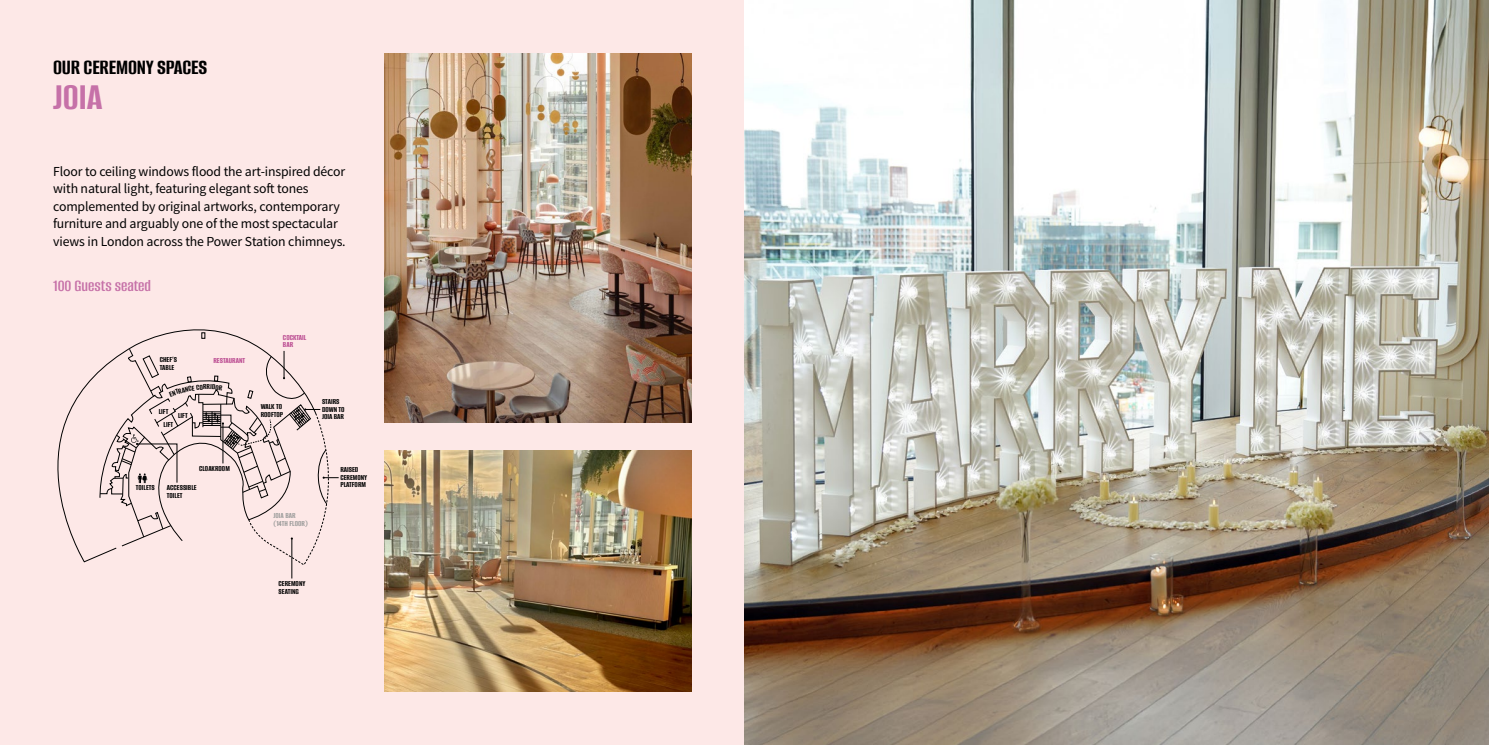
<style>
.page{position:relative;width:1489px;height:745px;background:#fff}
.page>*{position:absolute;margin:0;border:0;box-sizing:border-box;transform-origin:0 0}
.t1{font:700 40px "Alumni Sans";color:#c671a8}
.t2{font:700 22.5px "Alumni Sans";letter-spacing:-.01em;color:#000}
.t3{font:600 17.5px "Alumni Sans";color:#c671a8}
.t4{font:13.75px/17.5px "Source Sans Pro";letter-spacing:-.01em;color:#000}
.t5{font:700 8.38px/7.5px "Alumni Sans";color:#000}
.t6{font:700 8.38px/7.5px "Alumni Sans";color:#ba4990}
.t7{font:700 8.38px/7.5px "Alumni Sans";color:#9d9d9c}
</style>
<div class="page">
<div style="left:0;top:0;width:744px;height:744px;background:#fde8e7"></div>
<img style="left:744px;top:0;width:744px;height:744px">
<svg style="left:57px;top:329px;width:204px;height:233px"></svg>
<svg style="left:201px;top:332px;width:4px;height:6px"></svg>
<img style="left:384px;top:450px;width:307px;height:241px">
<img style="left:384px;top:53px;width:307px;height:369px">
<hr style="left:291px;top:538px;width:1px;height:40px;background:#000">
<svg style="left:98px;top:348px;width:240px;height:217px"></svg>
<h2 class="t2" style="left:53px;top:56px;width:155px">OUR CEREMONY SPACES</h2>
<h1 class="t1" style="left:53px;top:77px;width:51px">JOIA</h1>
<p class="t4" style="left:53px;top:162px;width:294px">Floor to ceiling windows flood the art-inspired décor with natural light, featuring elegant soft tones complemented by original artworks, contemporary furniture and arguably one of the most spectacular views in London across the Power Station chimneys.</p>
<p class="t3" style="left:53px;top:276px;width:99px">100 Guests seated</p>
<p class="t5" style="left:160px;top:356px;width:19px">CHEF’S<br>TABLE</p>
<p class="t5" style="left:159px;top:404px;width:16px;line-height:13.6px;text-align:center">LIFT<br>LIFT</p>
<p class="t5" style="left:178px;top:411px;width:11px">LIFT</p>
<p class="t6" style="left:213px;top:357px;width:33px">RESTAURANT</p>
<p class="t5" style="left:206px;top:383px;width:5px">R</p>
<p class="t5" style="left:199px;top:465px;width:32px">CLOAKROOM</p>
<p class="t5" style="left:136px;top:484px;width:20px">TOILETS</p>
<p class="t5" style="left:167px;top:484px;width:31px">ACCESSIBLE<br>TOILET</p>
<p class="t6" style="left:283px;top:333px;width:25px">COCKTAIL<br>BAR</p>
<p class="t5" style="left:261px;top:403px;width:24px">WALK TO<br>ROOFTOP</p>
<p class="t5" style="left:322px;top:398px;width:24px">STAIRS<br>DOWN TO<br>JOIA BAR</p>
<p class="t7" style="left:273px;top:512px;width:36px">JOIA BAR (14TH FLOOR)</p>
<p class="t5" style="left:340px;top:466px;width:28px">RAISED<br>CEREMONY<br>PLATFORM</p>
<p class="t5" style="left:279px;top:580px;width:28px">CEREMONY<br>SEATING</p>
</div>
